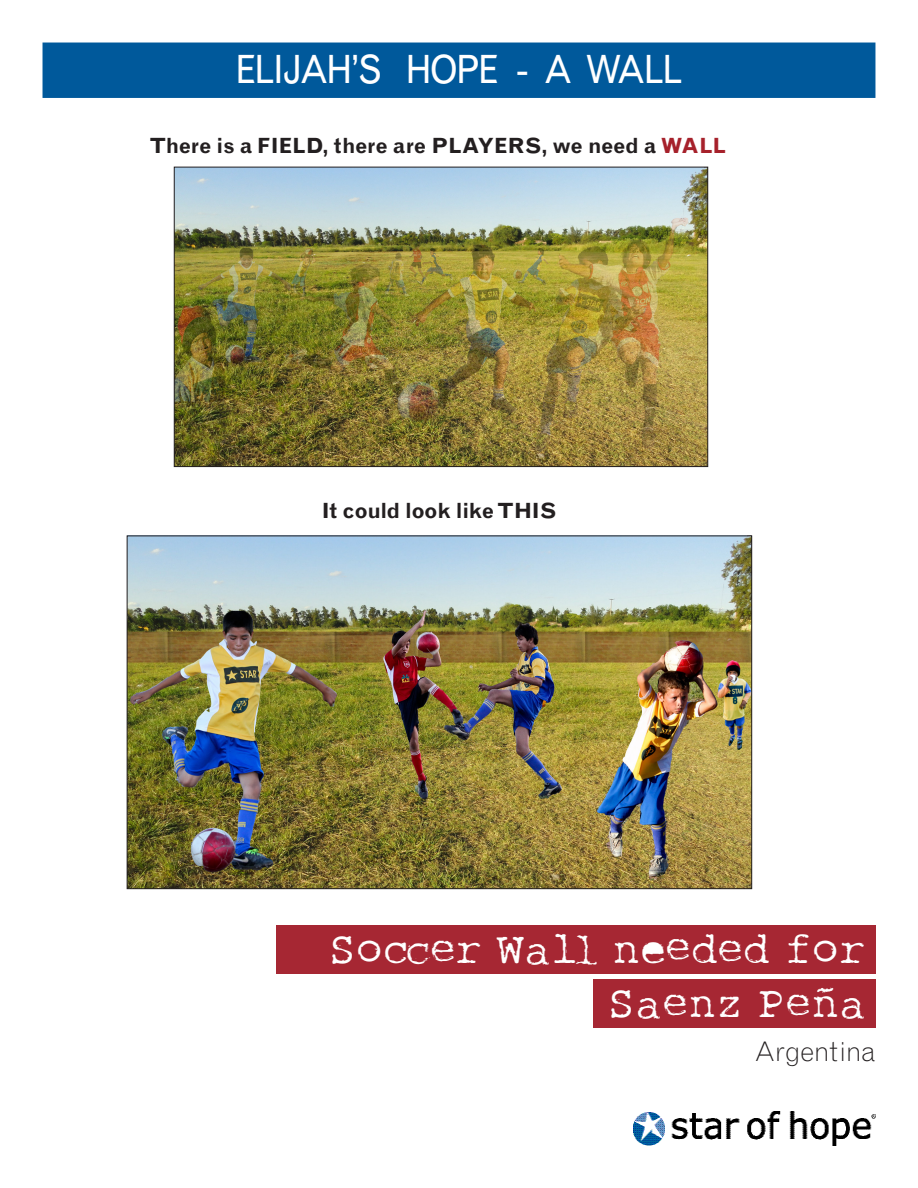
<style>
.page{position:relative;width:918px;height:1188px;background:#fff}
.page>*{position:absolute;margin:0;border:0;box-sizing:border-box;transform-origin:0 0}
.Project_headline{font:45px/54px "Rough Typewriter";color:#fff;text-align:right}
.headline{font:39px "Grotesque MT Std";letter-spacing:-.06em;color:#fff;scale:.9 1}
.Flag_title{font:300 27px "Grotesque MT Std";letter-spacing:-.02em;color:#231f20}
.soh_adress{font:700 21px "Grotesque MT Std";color:#231f20}
.soh_adress-2{font:700 21px "Grotesque MT Std";letter-spacing:-.025em;color:#231f20}
.s1{color:#a6212b}
</style>
<div class="page">
<div style="left:43px;top:43px;width:832px;height:55px;background:#00599b;border:2px solid #00599b"></div>
<div style="left:276px;top:925px;width:599px;height:49px;background:#a62733"></div>
<div style="left:593px;top:979px;width:282px;height:49px;background:#a62733"></div>
<img style="left:634px;top:1112px;width:241px;height:33px">
<img style="left:176px;top:169px;width:530px;height:296px">
<div style="left:174px;top:167px;width:534px;height:300px;border:1px solid #231f20"></div>
<img style="left:129px;top:538px;width:621px;height:349px">
<p class="headline" style="left:235px;top:46px;width:499px">ELIJAH’S HOPE - A WALL</p>
<p class="soh_adress" style="left:150px;top:133px;width:578px">There is a FIELD, there are PLAYERS, we need a <span class="s1">WALL</span></p>
<p class="soh_adress-2" style="left:322px;top:498px;width:236px">It could look like THIS</p>
<p class="Project_headline" style="left:329px;top:926px;width:539px">Soccer Wall needed for<br>Saenz Peña</p>
<p class="Flag_title" style="left:755px;top:1035px;width:122px">Argentina</p>
</div>
